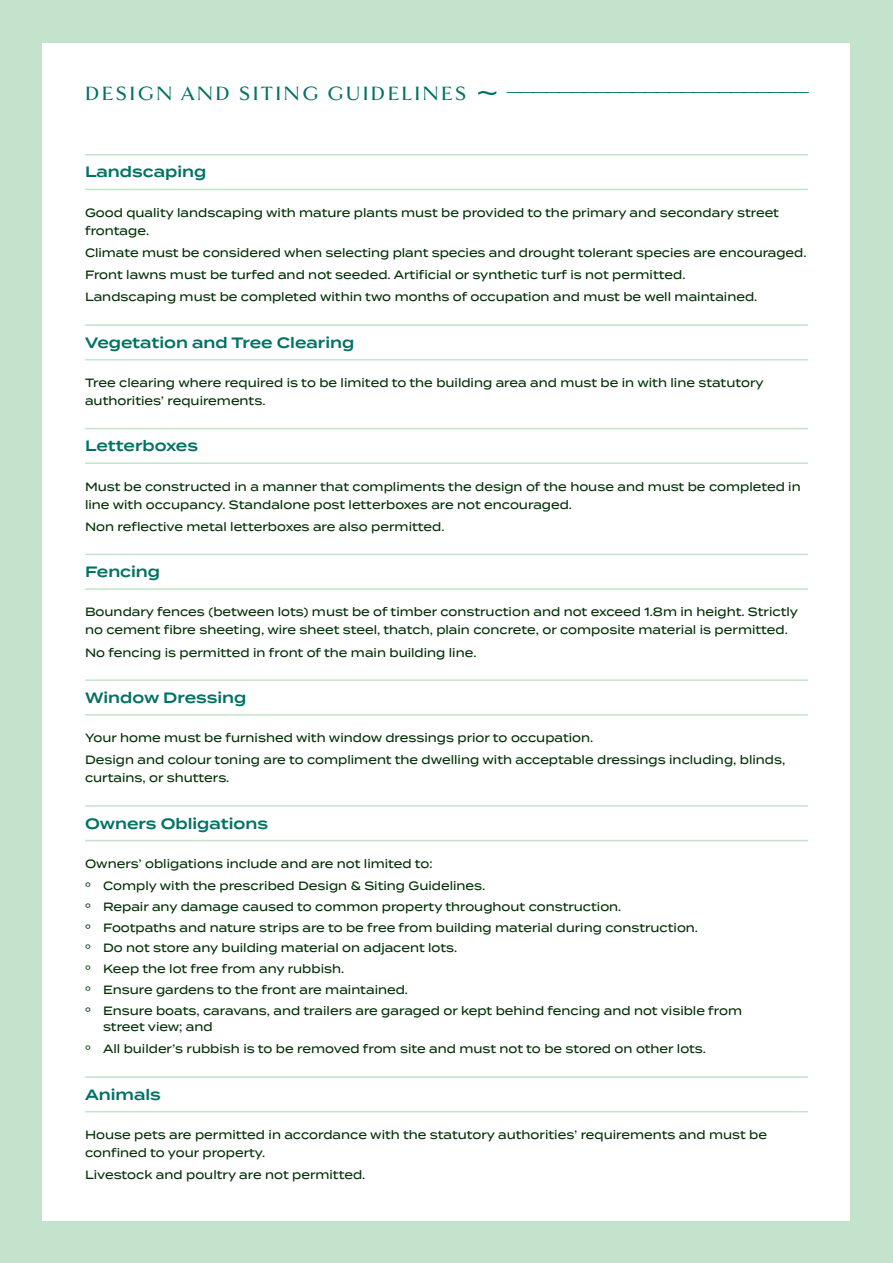
<style>
.page{position:relative;width:893px;height:1263px;background:#c4e3cd}
.page>*{position:absolute;margin:0;border:0;box-sizing:border-box;transform-origin:0 0}
.t1{font:700 20.25px "Goldenbook";letter-spacing:.11em;color:#007263}
.t2{font:600 15px "Termina";color:#007263}
.t3{font:500 12px/18px "Termina";color:#003104;scale:.95 1}
.s1{font-weight:900;font-size:36.45px}
.s2{font-size:10.5px}
</style>
<div class="page">
<div style="left:43px;top:43px;width:807px;height:1177px;background:#fff"></div>
<hr style="left:85px;top:189px;width:723px;height:1px;background:#c4e3cd">
<hr style="left:85px;top:154px;width:723px;height:1px;background:#c4e3cd">
<hr style="left:85px;top:359px;width:723px;height:1px;background:#c4e3cd">
<hr style="left:85px;top:324px;width:723px;height:2px;background:#c4e3cd">
<hr style="left:85px;top:462px;width:723px;height:2px;background:#c4e3cd">
<hr style="left:85px;top:428px;width:723px;height:1px;background:#c4e3cd">
<hr style="left:85px;top:588px;width:723px;height:2px;background:#c4e3cd">
<hr style="left:85px;top:554px;width:723px;height:1px;background:#c4e3cd">
<hr style="left:85px;top:714px;width:723px;height:1px;background:#c4e3cd">
<hr style="left:85px;top:679px;width:723px;height:2px;background:#c4e3cd">
<hr style="left:85px;top:840px;width:723px;height:1px;background:#c4e3cd">
<hr style="left:85px;top:805px;width:723px;height:2px;background:#c4e3cd">
<hr style="left:85px;top:1111px;width:723px;height:1px;background:#c4e3cd">
<hr style="left:85px;top:1076px;width:723px;height:2px;background:#c4e3cd">
<h1 class="t1" style="left:85px;top:82px;width:726px">DESIGN AND SITING GUIDELINES <span class="s1">~</span> <sup>________________________</sup></h1>
<p class="t2" style="left:85px;top:161px;width:123px">Landscaping</p>
<p class="t3" style="left:85px;top:203px;width:732px">Good quality landscaping with mature plants must be provided to the primary and secondary street frontage.</p>
<p class="t3" style="left:85px;top:241px;width:761px;line-height:22.2px">Climate must be considered when selecting plant species and drought tolerant species are encouraged.<br>Front lawns must be turfed and not seeded. Artificial or synthetic turf is not permitted.<br>Landscaping must be completed within two months of occupation and must be well maintained.</p>
<p class="t2" style="left:85px;top:331px;width:271px">Vegetation and Tree Clearing</p>
<p class="t3" style="left:85px;top:373px;width:716px">Tree clearing where required is to be limited to the building area and must be in with line statutory authorities’ requirements.</p>
<p class="t2" style="left:85px;top:435px;width:115px">Letterboxes</p>
<p class="t3" style="left:85px;top:477px;width:755px">Must be constructed in a manner that compliments the design of the house and must be completed in line with occupancy. Standalone post letterboxes are not encouraged.</p>
<p class="t3" style="left:85px;top:517px;width:380px">Non reflective metal letterboxes are also permitted.</p>
<p class="t2" style="left:85px;top:561px;width:77px">Fencing</p>
<p class="t3" style="left:85px;top:603px;width:752px">Boundary fences (between lots) must be of timber construction and not exceed 1.8m in height. Strictly no cement fibre sheeting, wire sheet steel, thatch, plain concrete, or composite material is permitted.</p>
<p class="t3" style="left:85px;top:643px;width:414px">No fencing is permitted in front of the main building line.</p>
<p class="t2" style="left:85px;top:686px;width:163px">Window Dressing</p>
<p class="t3" style="left:85px;top:726px;width:739px;line-height:22.2px">Your home must be furnished with window dressings prior to occupation.<br>Design and colour toning are to compliment the dwelling with acceptable dressings including, blinds,</p>
<p class="t3" style="left:85px;top:769px;width:154px">curtains, or shutters.</p>
<p class="t2" style="left:85px;top:812px;width:184px">Owners Obligations</p>
<p class="t3" style="left:85px;top:852px;width:423px;line-height:22.2px">Owners’ obligations include and are not limited to:<br><span class="s2">º</span> Comply with the prescribed Design &amp; Siting Guidelines.</p>
<p class="t3" style="left:85px;top:896px;width:693px;line-height:20.7px"><span class="s2">º</span> Repair any damage caused to common property throughout construction.<br><span class="s2">º</span> Footpaths and nature strips are to be free from building material during construction.<br><span class="s2">º</span> Do not store any building material on adjacent lots.<br><span class="s2">º</span> Keep the lot free from any rubbish.<br><span class="s2">º</span> Ensure gardens to the front are maintained.<br><span class="s2">º</span> Ensure boats, caravans, and trailers are garaged or kept behind fencing and not visible from</p>
<p class="t3" style="left:85px;top:1015px;width:655px;line-height:22.2px;text-indent:18px">street view; and<br><span class="s2">º</span> All builder’s rubbish is to be removed from site and must not to be stored on other lots.</p>
<p class="t2" style="left:85px;top:1083px;width:77px">Animals</p>
<p class="t3" style="left:85px;top:1125px;width:719px">House pets are permitted in accordance with the statutory authorities’ requirements and must be confined to your property.</p>
<p class="t3" style="left:85px;top:1166px;width:297px">Livestock and poultry are not permitted.</p>
</div>
